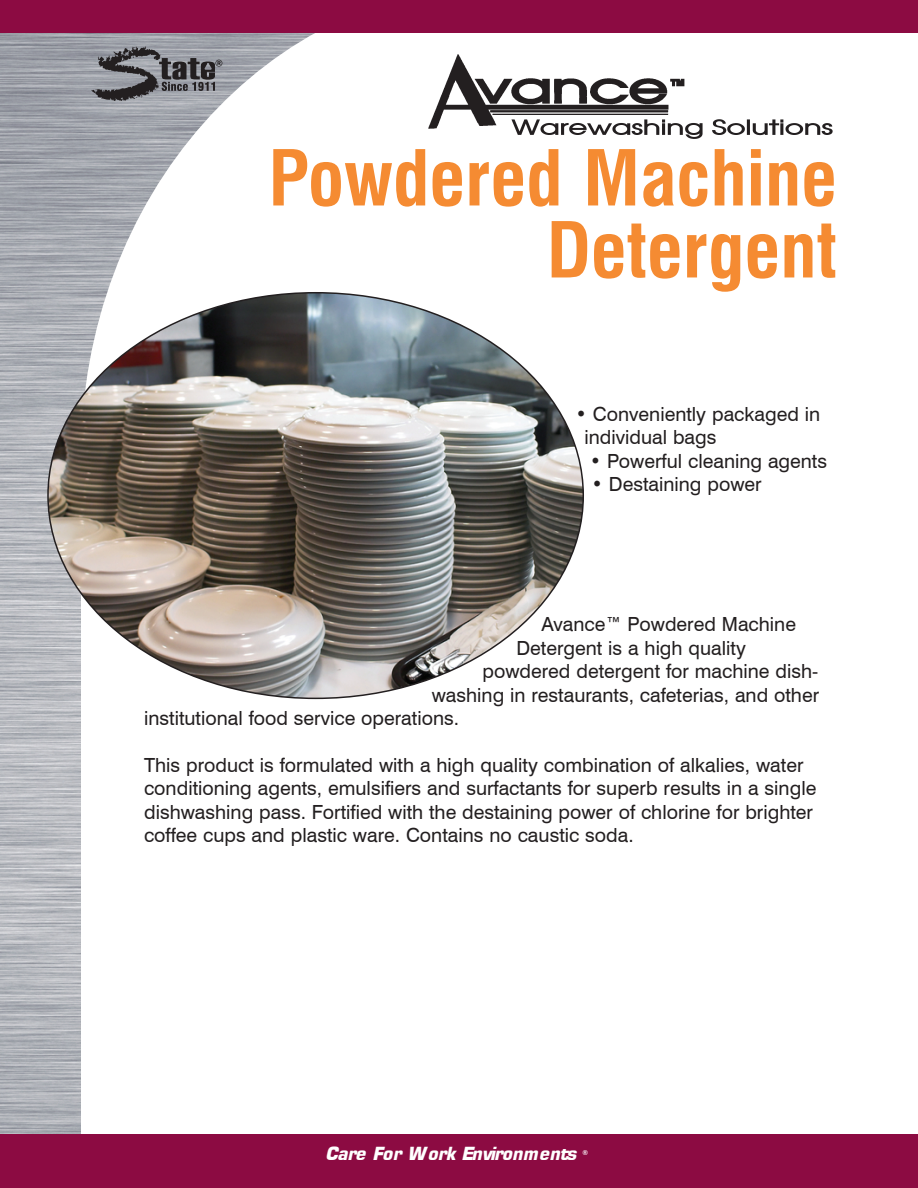
<style>
.page{position:relative;width:918px;height:1188px;background:#fff}
.page>*{position:absolute;margin:0;border:0;box-sizing:border-box;transform-origin:0 0}
.t1{font:700 condensed 75px/72px "Swiss 721 BT";color:#f58b32;text-align:right}
.t2{font:19.5px/23.4px "Swiss 721 BT";color:#231f20}
.t3{font:italic 700 18px "Square 721 BT";color:#fff}
.t4{font:700 6.75px "Swiss 721 BT";color:#fff}
</style>
<div class="page">
<svg style="left:81px;top:33px;width:235px;height:259px"></svg>
<div style="left:0;top:0;width:918px;height:33px;background:#8c0b42"></div>
<svg style="left:92px;top:46px;width:130px;height:55px;background:#76777c"></svg>
<img style="left:428px;top:54px;width:405px;height:85px">
<img style="left:47px;top:292px;width:537px;height:407px">
<div style="left:0;top:1134px;width:918px;height:54px;background:#8c0b42"></div>
<h1 class="t1" style="left:269px;top:142px;width:570px">Powdered Machine<br>Detergent</h1>
<p class="t2" style="left:584px;top:402px;width:237px;text-indent:-9px">• Conveniently packaged in individual bags</p>
<p class="t2" style="left:590px;top:449px;width:239px">• Powerful cleaning agents</p>
<p class="t2" style="left:592px;top:472px;width:172px">• Destaining power</p>
<p class="t2" style="left:541px;top:613px;width:256px">Avance™ Powdered Machine</p>
<p class="t2" style="left:516px;top:636px;width:231px">Detergent is a high quality</p>
<p class="t2" style="left:482px;top:659px;width:337px">powdered detergent for machine dish-</p>
<p class="t2" style="left:432px;top:683px;width:389px">washing in restaurants, cafeterias, and other</p>
<p class="t2" style="left:144px;top:706px;width:317px">institutional food service operations.</p>
<p class="t2" style="left:144px;top:753px;width:674px">This product is formulated with a high quality combination of alkalies, water conditioning agents, emulsifiers and surfactants for superb results in a single dishwashing pass. Fortified with the destaining power of chlorine for brighter coffee cups and plastic ware. Contains no caustic soda.</p>
<p class="t3" style="left:325px;top:1142px;width:256px">Care For Work Environments</p>
<p class="t4" style="left:583px;top:1148px;width:7px">®</p>
</div>
